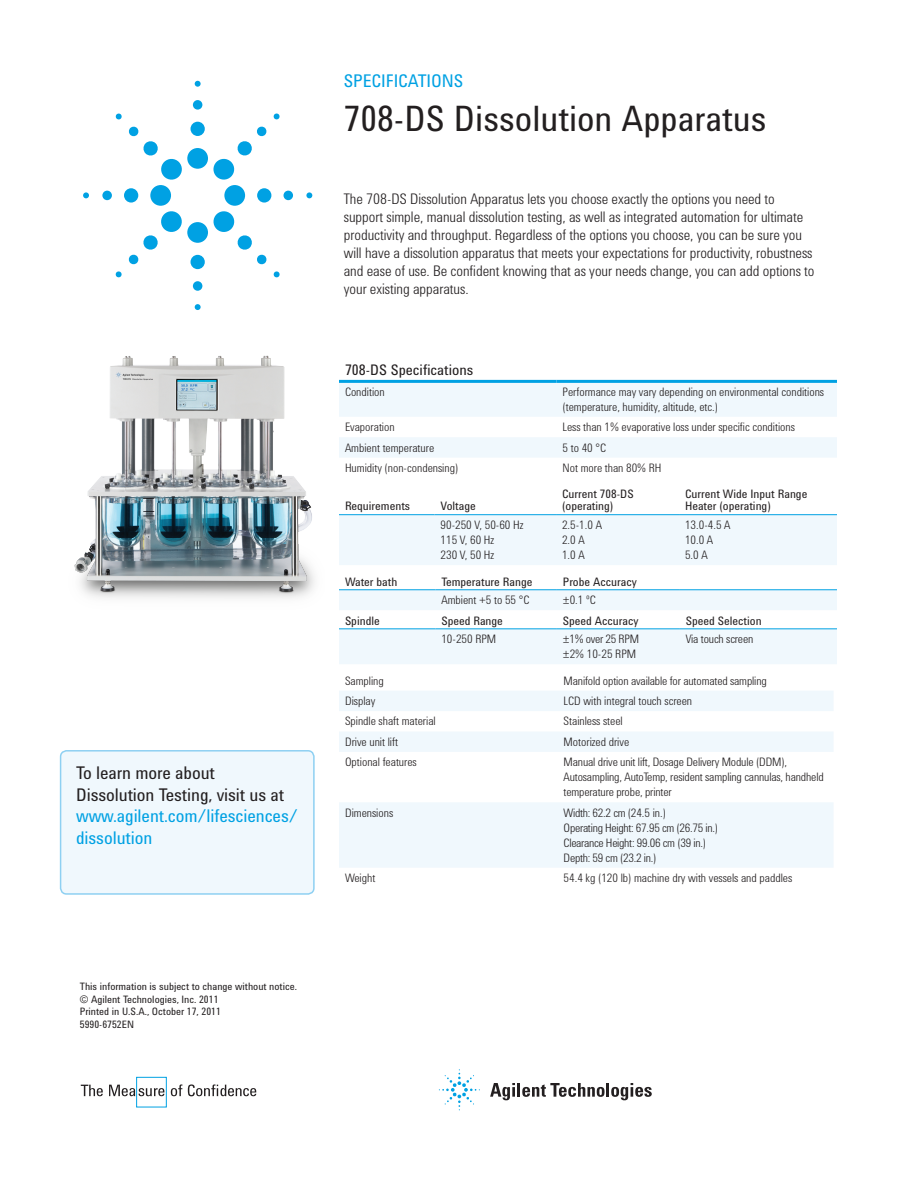
<style>
.page{position:relative;width:918px;height:1188px;background:#fff}
.page>*{position:absolute;margin:0;border:0;box-sizing:border-box;transform-origin:0 0}
.t1{font:36px "Agilent Condensed CFF";color:#231f20}
.Paragraph_agilent{font:18px/21.6px "Agilent Condensed CFF";letter-spacing:-.005em;color:#231f20}
.t2{font:18px "Agilent Condensed CFF";letter-spacing:-.005em;color:#00a1e3}
.t3{font:300 15px/18px "Agilent Condensed CFF";color:#231f20}
.t4{font:15px "Agilent Condensed CFF";color:#231f20}
.t5{font:300 12px/15px "Agilent Condensed CFF";color:#231f20}
.t6{font:12px/12px "Agilent Condensed CFF";color:#231f20}
.t7{font:300 12px/15px "Agilent Condensed CFF";letter-spacing:-.02em;color:#231f20}
.t8{font:10.5px "Agilent Condensed CFF";color:#231f20}
.s1{color:#00a1e3}
</style>
<div class="page">
<div style="left:187px;top:148px;width:21px;height:21px;background:#00a1e3;border-radius:50%"></div>
<div style="left:191px;top:122px;width:14px;height:14px;background:#00a1e3;border-radius:50%"></div>
<div style="left:193px;top:100px;width:9px;height:10px;background:#00a1e3;border-radius:50%"></div>
<svg style="left:195px;top:81px;width:6px;height:6px"></svg>
<div style="left:224px;top:185px;width:21px;height:21px;background:#00a1e3;border-radius:50%"></div>
<div style="left:257px;top:188px;width:14px;height:15px;background:#00a1e3;border-radius:50%"></div>
<div style="left:284px;top:191px;width:9px;height:9px;background:#00a1e3;border-radius:50%"></div>
<svg style="left:306px;top:192px;width:6px;height:6px"></svg>
<div style="left:187px;top:222px;width:21px;height:21px;background:#00a1e3;border-radius:50%"></div>
<div style="left:191px;top:255px;width:14px;height:14px;background:#00a1e3;border-radius:50%"></div>
<div style="left:193px;top:281px;width:9px;height:10px;background:#00a1e3;border-radius:50%"></div>
<svg style="left:195px;top:304px;width:6px;height:6px"></svg>
<div style="left:150px;top:185px;width:21px;height:21px;background:#00a1e3;border-radius:50%"></div>
<div style="left:124px;top:188px;width:14px;height:15px;background:#00a1e3;border-radius:50%"></div>
<div style="left:102px;top:191px;width:10px;height:9px;background:#00a1e3;border-radius:50%"></div>
<svg style="left:83px;top:192px;width:6px;height:6px"></svg>
<svg style="left:213px;top:126px;width:54px;height:54px"></svg>
<svg style="left:273px;top:113px;width:7px;height:7px"></svg>
<svg style="left:213px;top:211px;width:54px;height:54px"></svg>
<svg style="left:273px;top:271px;width:7px;height:7px"></svg>
<svg style="left:128px;top:211px;width:54px;height:54px"></svg>
<svg style="left:115px;top:271px;width:7px;height:7px"></svg>
<svg style="left:128px;top:126px;width:54px;height:54px"></svg>
<svg style="left:115px;top:113px;width:7px;height:7px"></svg>
<svg style="left:490px;top:1083px;width:162px;height:17px"></svg>
<svg style="left:439px;top:1069px;width:41px;height:41px"></svg>
<svg style="left:81px;top:1085px;width:22px;height:11px"></svg>
<svg style="left:109px;top:1085px;width:55px;height:11px"></svg>
<svg style="left:171px;top:1084px;width:11px;height:12px"></svg>
<svg style="left:188px;top:1084px;width:68px;height:12px"></svg>
<div style="left:136px;top:1077px;width:31px;height:30px;border:1px solid #00a1e3"></div>
<img style="left:74px;top:355px;width:241px;height:244px">
<svg style="left:339px;top:379px;width:498px;height:1px"></svg>
<svg style="left:339px;top:383px;width:498px;height:74px"></svg>
<hr style="left:339px;top:380px;width:218px;height:3px;background:#00a1e3">
<hr style="left:557px;top:380px;width:280px;height:3px;background:#00a1e3">
<div style="left:339px;top:515px;width:498px;height:50px;background:#f0f8fd"></div>
<hr style="left:339px;top:514px;width:96px;height:1px;background:#00a1e3">
<hr style="left:435px;top:514px;width:121px;height:1px;background:#00a1e3">
<hr style="left:556px;top:514px;width:123px;height:1px;background:#00a1e3">
<hr style="left:679px;top:514px;width:158px;height:1px;background:#00a1e3">
<svg style="left:339px;top:589px;width:498px;height:75px"></svg>
<hr style="left:339px;top:590px;width:96px;height:1px;background:#00a1e3">
<hr style="left:435px;top:590px;width:122px;height:1px;background:#00a1e3">
<hr style="left:557px;top:590px;width:123px;height:1px;background:#00a1e3">
<hr style="left:680px;top:590px;width:157px;height:1px;background:#00a1e3">
<hr style="left:339px;top:629px;width:96px;height:1px;background:#00a1e3">
<hr style="left:435px;top:629px;width:122px;height:1px;background:#00a1e3">
<hr style="left:557px;top:629px;width:123px;height:1px;background:#00a1e3">
<hr style="left:680px;top:629px;width:157px;height:1px;background:#00a1e3">
<svg style="left:339px;top:691px;width:494px;height:177px;fill:#f0f8fd"></svg>
<div style="left:61px;top:751px;width:253px;height:143px;background:#f0f8fd;border-radius:6px"></div>
<div style="left:60px;top:750px;width:255px;height:145px;border:2px solid #8ed0f2;border-radius:6px"></div>
<p class="Paragraph_agilent" style="left:76px;top:761px;width:223px">To learn more about<br>Dissolution Testing, visit us at <span class="s1">www.agilent.com/lifesciences/ dissolution</span></p>
<p class="t8" style="left:80px;top:979px;width:219px">This information is subject to change without notice.</p>
<p class="t8" style="left:80px;top:991px;width:140px">© Agilent Technologies, Inc. 2011</p>
<p class="t8" style="left:80px;top:1004px;width:143px">Printed in U.S.A., October 17, 2011</p>
<p class="t8" style="left:80px;top:1016px;width:56px">5990-6752EN</p>
<p class="t2" style="left:344px;top:67px;width:121px">SPECIFICATIONS</p>
<p class="t1" style="left:344px;top:91px;width:424px">708-DS Dissolution Apparatus</p>
<p class="t3" style="left:344px;top:189px;width:472px">The 708-DS Dissolution Apparatus lets you choose exactly the options you need to support simple, manual dissolution testing, as well as integrated automation for ultimate productivity and throughput. Regardless of the options you choose, you can be sure you will have a dissolution apparatus that meets your expectations for productivity, robustness and ease of use. Be confident knowing that as your needs change, you can add options to your existing apparatus.</p>
<p class="t4" style="left:345px;top:359px;width:130px">708-DS Specifications</p>
<p class="t5" style="left:345px;top:383px;width:41px">Condition</p>
<p class="t5" style="left:563px;top:383px;width:263px">Performance may vary depending on environmental conditions (temperature, humidity, altitude, etc.)</p>
<p class="t5" style="left:345px;top:419px;width:51px">Evaporation</p>
<p class="t5" style="left:563px;top:419px;width:234px">Less than 1% evaporative loss under specific conditions</p>
<p class="t5" style="left:345px;top:439px;width:91px">Ambient temperature</p>
<p class="t5" style="left:563px;top:439px;width:45px">5 to 40 °C</p>
<p class="t5" style="left:345px;top:459px;width:115px">Humidity (non-condensing)</p>
<p class="t5" style="left:563px;top:459px;width:100px">Not more than 80% RH</p>
<p class="t6" style="left:345px;top:500px;width:67px">Requirements</p>
<p class="t6" style="left:441px;top:500px;width:37px">Voltage</p>
<p class="t6" style="left:562px;top:488px;width:73px">Current 708-DS (operating)</p>
<p class="t6" style="left:685px;top:488px;width:124px">Current Wide Input Range<br>Heater (operating)</p>
<p class="t5" style="left:441px;top:517px;width:84px">90-250 V, 50-60 Hz<br>115 V, 60 Hz<br>230 V, 50 Hz</p>
<p class="t5" style="left:562px;top:517px;width:41px">2.5-1.0 A<br>2.0 A<br>1.0 A</p>
<p class="t5" style="left:685px;top:517px;width:47px">13.0-4.5 A<br>10.0 A<br>5.0 A</p>
<p class="t6" style="left:345px;top:575px;width:54px">Water bath</p>
<p class="t6" style="left:441px;top:575px;width:93px">Temperature Range</p>
<p class="t6" style="left:563px;top:575px;width:75px">Probe Accuracy</p>
<p class="t5" style="left:441px;top:592px;width:89px">Ambient +5 to 55 °C</p>
<p class="t5" style="left:563px;top:592px;width:34px">±0.1 ºC</p>
<p class="t6" style="left:345px;top:614px;width:36px">Spindle</p>
<p class="t6" style="left:441px;top:614px;width:63px">Speed Range</p>
<p class="t6" style="left:563px;top:614px;width:77px">Speed Accuracy</p>
<p class="t6" style="left:686px;top:614px;width:77px">Speed Selection</p>
<p class="t5" style="left:441px;top:631px;width:56px">10-250 RPM</p>
<p class="t7" style="left:563px;top:631px;width:78px">±1% over 25 RPM ±2% 10-25 RPM</p>
<p class="t5" style="left:686px;top:631px;width:69px">Via touch screen</p>
<p class="t5" style="left:345px;top:672px;width:40px">Sampling</p>
<p class="t5" style="left:564px;top:672px;width:205px">Manifold option available for automated sampling</p>
<p class="t5" style="left:345px;top:692px;width:32px">Display</p>
<p class="t5" style="left:564px;top:692px;width:130px">LCD with integral touch screen</p>
<p class="t5" style="left:345px;top:713px;width:92px">Spindle shaft material</p>
<p class="t5" style="left:564px;top:713px;width:61px">Stainless steel</p>
<p class="t5" style="left:345px;top:733px;width:55px">Drive unit lift</p>
<p class="t5" style="left:564px;top:733px;width:67px">Motorized drive</p>
<p class="t5" style="left:345px;top:754px;width:73px">Optional features</p>
<p class="t5" style="left:564px;top:754px;width:262px">Manual drive unit lift, Dosage Delivery Module (DDM),<br>Autosampling, AutoTemp, resident sampling cannulas, handheld temperature probe, printer</p>
<p class="t5" style="left:345px;top:804px;width:50px">Dimensions</p>
<p class="t7" style="left:564px;top:804px;width:156px">Width: 62.2 cm (24.5 in.)<br>Operating Height: 67.95 cm (26.75 in.)<br>Clearance Height: 99.06 cm (39 in.)<br>Depth: 59 cm (23.2 in.)</p>
<p class="t5" style="left:345px;top:870px;width:32px">Weight</p>
<p class="t5" style="left:564px;top:870px;width:230px">54.4 kg (120 lb) machine dry with vessels and paddles</p>
</div>
